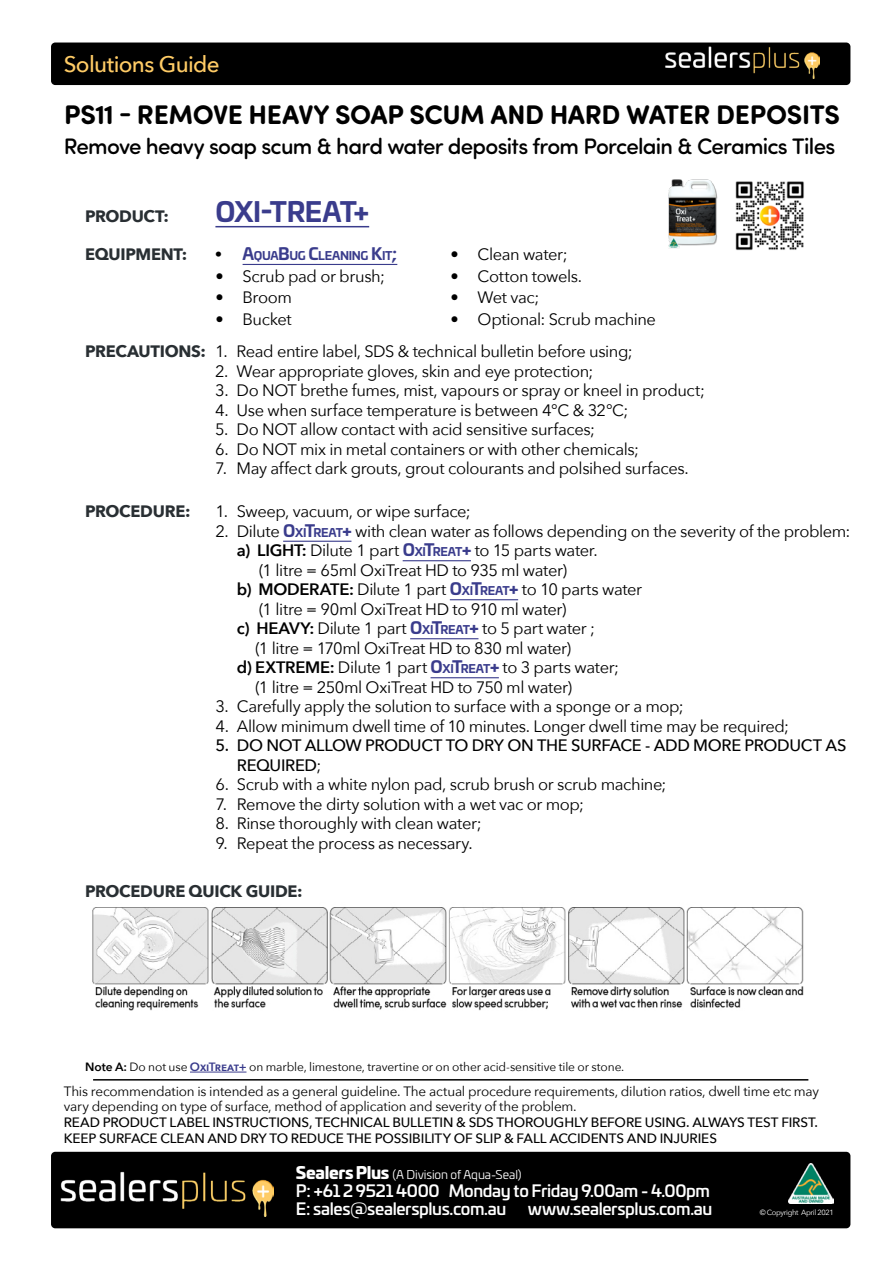
<style>
.page{position:relative;width:893px;height:1263px;background:#fff}
.page>*{position:absolute;margin:0;border:0;box-sizing:border-box;transform-origin:0 0}
.t1{font:700 27px "Sofia Pro Soft";letter-spacing:-.015em;color:#000}
.PRODUCT{font:700 27px "Univia Pro";letter-spacing:-.015em;color:#3a3c8c}
.t2{font:500 22.5px "Sofia Pro Soft";letter-spacing:-.03em;color:#000}
.t3{font:500 22.5px "Avenir Next";letter-spacing:-.03em;color:#fc6}
.PROCEDURE_1{font:16.5px "Avenir Next";letter-spacing:-.025em;color:#000}
.WEBSITE_-_EMAIL{font:500 16.5px "Univia Pro";letter-spacing:-.025em;color:#fff}
.t4{font:500 16.5px/19.5px "Avenir Next";letter-spacing:-.02em;color:#000}
.t5{font:700 16.5px "Avenir Next";letter-spacing:-.02em;color:#292f33}
.t6{font:13.5px/15px "Avenir Next";letter-spacing:-.015em;color:#000}
.t7{font:500 13.5px "Avenir Next";letter-spacing:-.01em;color:#000}
.t8{font:12px "Avenir Next";letter-spacing:-.01em;color:#000}
.WEBSITE_-_EMAIL-2{font:12px "Univia Pro";letter-spacing:-.01em;color:#fff}
.t9{font:700 11.55px "Univia Pro";letter-spacing:-.03em;color:#3a3c8c}
.t10{font:7.5px "Avenir Next";letter-spacing:-.045em;color:#fff}
.s1{font-family:"Times";font-weight:400;font-size:18px;color:#000}
.s2{font-size:16.5px}
.s3{font-family:"Univia Pro";font-weight:700;color:#3a3c8c}
.s4{font-family:"Univia Pro";font-weight:700;font-size:11.55px;color:#3a3c8c}
.s5{font-weight:600}
.s6{font-weight:400}
.s7{font-weight:600;color:#3a3c8c}
.s8{font-weight:900;font-size:16.5px}
</style>
<div class="page">
<hr style="left:190px;top:1072px;width:56px;height:1px;background:#3a3c8c">
<hr style="left:283px;top:541px;width:68px;height:1px;background:#3a3c8c">
<hr style="left:403px;top:560px;width:68px;height:1px;background:#3a3c8c">
<hr style="left:450px;top:599px;width:68px;height:1px;background:#3a3c8c">
<hr style="left:410px;top:638px;width:68px;height:1px;background:#3a3c8c">
<hr style="left:431px;top:677px;width:68px;height:1px;background:#3a3c8c">
<hr style="left:215px;top:226px;width:154px;height:1px;background:#3a3c8c">
<img style="left:735px;top:181px;width:69px;height:70px">
<img style="left:668px;top:179px;width:50px;height:70px">
<hr style="left:243px;top:264px;width:154px;height:1px;background:#3a3c8c">
<hr style="left:93px;top:1079px;width:715px;height:1px;background:#000">
<div style="left:51px;top:1152px;width:799px;height:76px;background:#000;border-radius:4px"></div>
<img style="left:60px;top:1171px;width:213px;height:45px">
<img style="left:788px;top:1163px;width:46px;height:40px">
<div style="left:51px;top:43px;width:799px;height:42px;background:#000;border-radius:4px"></div>
<img style="left:665px;top:46px;width:154px;height:33px">
<img style="left:92px;top:907px;width:712px;height:103px">
<p class="t3" style="left:64px;top:45px;width:157px">Solutions Guide</p>
<p class="t1" style="left:64px;top:95px;width:777px">PS11 - REMOVE HEAVY SOAP SCUM AND HARD WATER DEPOSITS</p>
<p class="t2" style="left:64px;top:130px;width:773px">Remove heavy soap scum &amp; hard water deposits from Porcelain &amp; Ceramics Tiles</p>
<p class="t5" style="left:85px;top:202px;width:85px">PRODUCT:</p>
<p class="PRODUCT" style="left:215px;top:190px;width:155px">OXI-TREAT+</p>
<p class="t5" style="left:85px;top:240px;width:104px">EQUIPMENT:</p>
<p class="t9" style="left:216px;top:246px;width:183px"><span class="s1">•</span> <span class="s2">A</span>QUA<span class="s2">B</span>UG <span class="s2">C</span>LEANING <span class="s2">K</span>IT<span class="s2">;</span></p>
<p class="PROCEDURE_1" style="left:216px;top:262px;width:171px">• Scrub pad or brush;</p>
<p class="PROCEDURE_1" style="left:216px;top:284px;width:78px">• Broom</p>
<p class="PROCEDURE_1" style="left:216px;top:305px;width:78px">• Bucket</p>
<p class="PROCEDURE_1" style="left:451px;top:240px;width:119px">• Clean water;</p>
<p class="PROCEDURE_1" style="left:451px;top:262px;width:133px">• Cotton towels.</p>
<p class="PROCEDURE_1" style="left:451px;top:284px;width:90px">• Wet vac;</p>
<p class="PROCEDURE_1" style="left:451px;top:305px;width:207px">• Optional: Scrub machine</p>
<p class="t5" style="left:85px;top:337px;width:122px">PRECAUTIONS:</p>
<p class="t5" style="left:85px;top:497px;width:107px">PROCEDURE:</p>
<p class="PROCEDURE_1" style="left:215px;top:338px;width:419px">1. Read entire label, SDS &amp; technical bulletin before using;</p>
<p class="PROCEDURE_1" style="left:215px;top:357px;width:380px">2. Wear appropriate gloves, skin and eye protection;</p>
<p class="PROCEDURE_1" style="left:215px;top:377px;width:491px">3. Do NOT brethe fumes, mist, vapours or spray or kneel in product;</p>
<p class="PROCEDURE_1" style="left:215px;top:396px;width:415px">4. Use when surface temperature is between 4°C &amp; 32°C;</p>
<p class="PROCEDURE_1" style="left:215px;top:416px;width:381px">5. Do NOT allow contact with acid sensitive surfaces;</p>
<p class="PROCEDURE_1" style="left:215px;top:435px;width:425px">6. Do NOT mix in metal containers or with other chemicals;</p>
<p class="PROCEDURE_1" style="left:215px;top:455px;width:475px">7. May affect dark grouts, grout colourants and polsihed surfaces.</p>
<p class="PROCEDURE_1" style="left:216px;top:498px;width:257px">1. Sweep, vacuum, or wipe surface;</p>
<p class="PROCEDURE_1" style="left:216px;top:517px;width:636px">2. Dilute <span class="s3">O</span><span class="s4">XI</span><span class="s3">T</span><span class="s4">REAT</span><span class="s3">+</span> with clean water as follows depending on the severity of the problem:</p>
<p class="PROCEDURE_1" style="left:237px;top:537px;width:362px"><span class="s5">a) LIGHT:</span> Dilute 1 part <span class="s3">O</span><span class="s4">XI</span><span class="s3">T</span><span class="s4">REAT</span><span class="s3">+</span> to 15 parts water.</p>
<p class="PROCEDURE_1" style="left:259px;top:556px;width:309px">(1 litre = 65ml OxiTreat HD to 935 ml water)</p>
<p class="PROCEDURE_1" style="left:237px;top:576px;width:407px"><span class="s5">b) MODERATE:</span> Dilute 1 part <span class="s3">O</span><span class="s4">XI</span><span class="s3">T</span><span class="s4">REAT</span><span class="s3">+</span> to 10 parts water</p>
<p class="PROCEDURE_1" style="left:259px;top:595px;width:309px">(1 litre = 90ml OxiTreat HD to 910 ml water)</p>
<p class="PROCEDURE_1" style="left:237px;top:615px;width:360px"><span class="s5">c) HEAVY:</span> Dilute 1 part <span class="s3">O</span><span class="s4">XI</span><span class="s3">T</span><span class="s4">REAT</span><span class="s3">+</span> to 5 part water ;</p>
<p class="PROCEDURE_1" style="left:255px;top:634px;width:317px">(1 litre = 170ml OxiTreat HD to 830 ml water)</p>
<p class="PROCEDURE_1" style="left:237px;top:654px;width:384px"><span class="s5">d) EXTREME:</span> Dilute 1 part <span class="s3">O</span><span class="s4">XI</span><span class="s3">T</span><span class="s4">REAT</span><span class="s3">+</span> to 3 parts water;</p>
<p class="PROCEDURE_1" style="left:255px;top:673px;width:318px">(1 litre = 250ml OxiTreat HD to 750 ml water)</p>
<p class="PROCEDURE_1" style="left:216px;top:693px;width:470px">3. Carefully apply the solution to surface with a sponge or a mop;</p>
<p class="PROCEDURE_1" style="left:216px;top:712px;width:575px">4. Allow minimum dwell time of 10 minutes. Longer dwell time may be required;</p>
<p class="t4" style="left:237px;top:735px;width:611px;text-indent:-21px">5. DO NOT ALLOW PRODUCT TO DRY ON THE SURFACE - ADD MORE PRODUCT AS<br>REQUIRED<span class="s6">;</span></p>
<p class="PROCEDURE_1" style="left:216px;top:771px;width:452px">6. Scrub with a white nylon pad, scrub brush or scrub machine;</p>
<p class="PROCEDURE_1" style="left:216px;top:790px;width:370px">7. Remove the dirty solution with a wet vac or mop;</p>
<p class="PROCEDURE_1" style="left:216px;top:810px;width:268px">8. Rinse thoroughly with clean water;</p>
<p class="PROCEDURE_1" style="left:216px;top:829px;width:259px">9. Repeat the process as necessary.</p>
<p class="t5" style="left:85px;top:877px;width:219px">PROCEDURE QUICK GUIDE:</p>
<p class="t8" style="left:85px;top:1056px;width:541px"><span class="s5">Note A:</span> Do not use <span class="s7">OxiTreat+</span> on marble, limestone, travertine or on other acid-sensitive tile or stone.</p>
<p class="t6" style="left:64px;top:1083px;width:757px">This recommendation is intended as a general guideline. The actual procedure requirements, dilution ratios, dwell time etc may vary depending on type of surface, method of application and severity of the problem.</p>
<p class="t7" style="left:64px;top:1111px;width:756px">READ PRODUCT LABEL INSTRUCTIONS, TECHNICAL BULLETIN &amp; SDS THOROUGHLY BEFORE USING. ALWAYS TEST FIRST.</p>
<p class="t7" style="left:64px;top:1127px;width:655px">KEEP SURFACE CLEAN AND DRY TO REDUCE THE POSSIBILITY OF SLIP &amp; FALL ACCIDENTS AND INJURIES</p>
<p class="WEBSITE_-_EMAIL-2" style="left:296px;top:1165px;width:227px"><span class="s8">Sealers Plus</span> (A Division of Aqua-Seal)</p>
<p class="WEBSITE_-_EMAIL" style="left:296px;top:1178px;width:416px">P: +61 2 9521 4000 Monday to Friday 9.00am - 4.00pm</p>
<p class="WEBSITE_-_EMAIL" style="left:296px;top:1196px;width:212px">E: sales@sealersplus.com.au</p>
<p class="WEBSITE_-_EMAIL" style="left:528px;top:1196px;width:186px">www.sealersplus.com.au</p>
<p class="t10" style="left:760px;top:1206px;width:76px">© Copyright April 2021</p>
</div>
